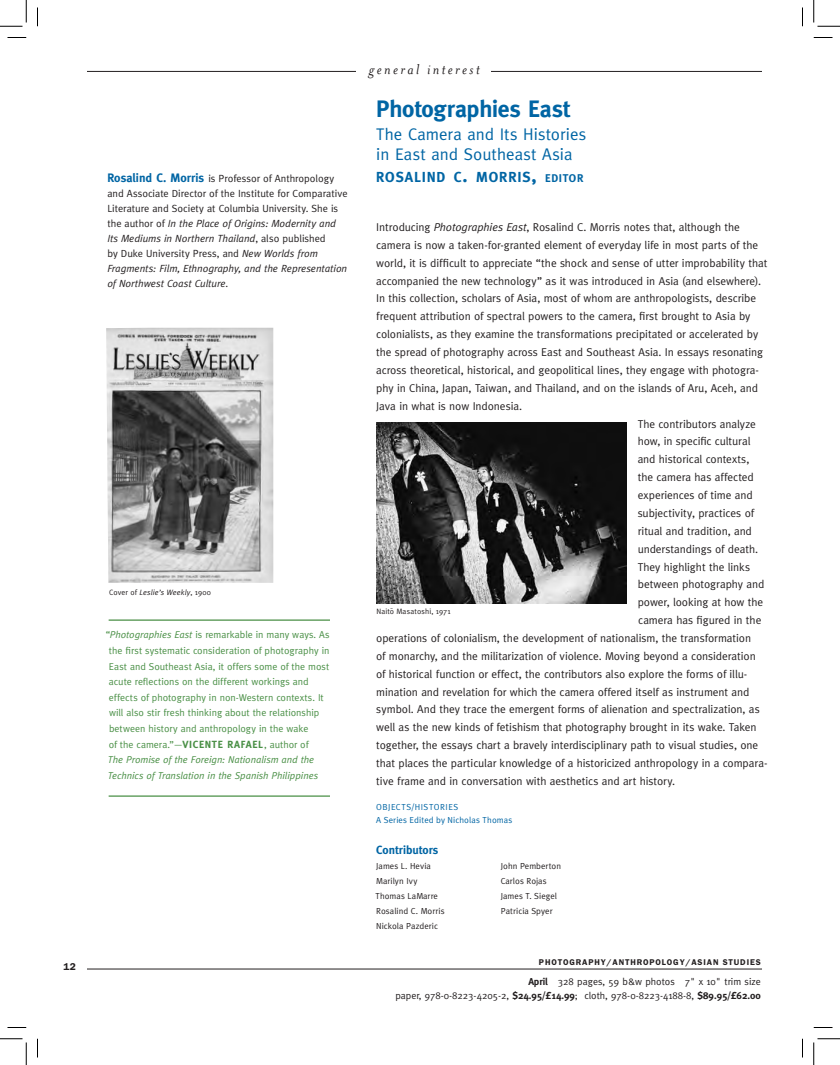
<style>
.page{position:relative;width:840px;height:1065px;background:#fff}
.page>*{position:absolute;margin:0;border:0;box-sizing:border-box;transform-origin:0 0}
.t1{font:700 23.75px "Meta";letter-spacing:-.01em;color:#0065a4}
.t2{font:16.88px/20px "Meta";letter-spacing:.005em;color:#0065a4}
.t3{font:italic 16.25px "Mrs Eaves";letter-spacing:.145em;color:#231f20}
.t4{font:700 14.5px "Meta";letter-spacing:.055em;color:#0065a4}
.t5{font:700 11.88px "Meta";letter-spacing:.005em;color:#0065a4}
.t6{font:11.38px "Meta";letter-spacing:-.005em;color:#231f20}
.t7{font:10.38px/15px "Meta";color:#231f20}
.t8{font:10px/15.6px "Meta";color:#498f45}
.t9{font:10px/13.8px "Meta";color:#231f20;text-align:right}
.t10{font:600 10px "Franklin Gothic";color:#231f20}
.t11{font:8.75px/15px "Meta";letter-spacing:.005em;color:#231f20}
.t12{font:8.75px/12.5px "Meta";letter-spacing:.02em;color:#0065a4}
.t13{font:600 8.38px "Franklin Gothic";letter-spacing:.1em;color:#231f20}
.t14{font:italic 7.75px "Meta";letter-spacing:.015em;color:#231f20}
.t15{font:7.75px "Meta";letter-spacing:.02em;color:#231f20}
.s1{font-weight:700;font-size:12.25px;color:#0065a4}
.s2{font-style:italic}
.s3{font-style:normal}
.s4{font-weight:700;font-size:10.38px}
.s5{font-size:19.38px}
.s6{font-size:11.25px}
.s7{font-weight:700}
</style>
<div class="page">
<hr style="left:87px;top:969px;width:675px;height:1px;background:#231f20">
<hr style="left:87px;top:71px;width:675px;height:1px;background:#231f20">
<div style="left:356px;top:51px;width:134px;height:32px;background:#fff"></div>
<hr style="left:109px;top:619px;width:221px;height:2px;background:#498f45">
<hr style="left:109px;top:795px;width:221px;height:2px;background:#498f45">
<img style="left:377px;top:422px;width:250px;height:182px">
<img style="left:106px;top:328px;width:167px;height:255px">
<svg style="left:8px;top:37px;width:18px;height:1px"></svg>
<svg style="left:814px;top:37px;width:18px;height:1px"></svg>
<svg style="left:8px;top:1027px;width:18px;height:1px"></svg>
<svg style="left:814px;top:1027px;width:18px;height:1px"></svg>
<svg style="left:37px;top:8px;width:1px;height:18px"></svg>
<svg style="left:37px;top:1039px;width:1px;height:19px"></svg>
<svg style="left:802px;top:8px;width:1px;height:18px"></svg>
<svg style="left:802px;top:1039px;width:1px;height:19px"></svg>
<svg style="left:0;top:0;width:27px;height:27px"></svg>
<svg style="left:0;top:1039px;width:27px;height:26px"></svg>
<svg style="left:814px;top:0;width:26px;height:27px"></svg>
<svg style="left:814px;top:1039px;width:26px;height:26px"></svg>
<p class="t10" style="left:63px;top:960px;width:14px">12</p>
<p class="t7" style="left:107px;top:171px;width:242px"><span class="s1">Rosalind C. Morris</span> is Professor of Anthropology and Associate Director of the Institute for Comparative Literature and Society at Columbia University. She is the author of <span class="s2">In the Place of Origins: Modernity and Its Mediums in Northern Thailand</span>, also published<br>by Duke University Press, and <span class="s2">New Worlds from Fragments: Film, Ethnography, and the Representation of Northwest Coast Culture</span>.</p>
<p class="t14" style="left:109px;top:588px;width:103px"><span class="s3">Cover of</span> Leslie’s Weekly<span class="s3">, 1900</span></p>
<p class="t8" style="left:106px;top:627px;width:226px">“<span class="s2">Photographies East</span> is remarkable in many ways. As the first systematic consideration of photography in East and Southeast Asia, it offers some of the most acute reflections on the different workings and effects of photography in non-Western contexts. It will also stir fresh thinking about the relationship between history and anthropology in the wake<br>of the camera.”—<span class="s4">Vicente Rafael</span>, author of<br><span class="s2">The Promise of the Foreign: Nationalism and the Technics of Translation in the Spanish Philippines</span></p>
<h3 class="t3" style="left:369px;top:61px;width:112px">general interest</h3>
<h1 class="t1" style="left:376px;top:96px;width:196px">Photographies East</h1>
<h2 class="t2" style="left:376px;top:124px;width:212px">The Camera and Its Histories in East and Southeast Asia</h2>
<p class="t4" style="left:376px;top:168px;width:209px">ROSALIND C<span class="s5">.</span> MORRIS<span class="s5">,</span> <span class="s6">EDITOR</span></p>
<p class="t6" style="left:376px;top:220px;width:365px">Introducing <span class="s2">Photographies East</span>, Rosalind C. Morris notes that, although the</p>
<p class="t6" style="left:376px;top:238px;width:384px">camera is now a taken-for-granted element of everyday life in most parts of the</p>
<p class="t6" style="left:376px;top:256px;width:393px">world, it is difficult to appreciate “the shock and sense of utter improbability that</p>
<p class="t6" style="left:376px;top:274px;width:386px">accompanied the new technology” as it was introduced in Asia (and elsewhere).</p>
<p class="t6" style="left:376px;top:292px;width:382px">In this collection, scholars of Asia, most of whom are anthropologists, describe</p>
<p class="t6" style="left:376px;top:310px;width:376px">frequent attribution of spectral powers to the camera, first brought to Asia by</p>
<p class="t6" style="left:376px;top:328px;width:384px">colonialists, as they examine the transformations precipitated or accelerated by</p>
<p class="t6" style="left:376px;top:346px;width:388px">the spread of photography across East and Southeast Asia. In essays resonating</p>
<p class="t6" style="left:376px;top:363px;width:384px">across theoretical, historical, and geopolitical lines, they engage with photogra-</p>
<p class="t6" style="left:376px;top:381px;width:383px">phy in China, Japan, Taiwan, and Thailand, and on the islands of Aru, Aceh, and</p>
<p class="t6" style="left:376px;top:399px;width:147px">Java in what is now Indonesia.</p>
<p class="t6" style="left:638px;top:417px;width:120px">The contributors analyze</p>
<p class="t6" style="left:638px;top:435px;width:114px">how, in specific cultural</p>
<p class="t6" style="left:638px;top:453px;width:113px">and historical contexts,</p>
<p class="t6" style="left:638px;top:471px;width:118px">the camera has affected</p>
<p class="t6" style="left:638px;top:489px;width:117px">experiences of time and</p>
<p class="t6" style="left:638px;top:506px;width:118px">subjectivity, practices of</p>
<p class="t6" style="left:638px;top:524px;width:116px">ritual and tradition, and</p>
<p class="t6" style="left:638px;top:542px;width:122px">understandings of death.</p>
<p class="t6" style="left:638px;top:560px;width:114px">They highlight the links</p>
<p class="t6" style="left:638px;top:578px;width:128px">between photography and</p>
<p class="t6" style="left:638px;top:596px;width:127px">power, looking at how the</p>
<p class="t6" style="left:638px;top:614px;width:125px">camera has figured in the</p>
<p class="t6" style="left:376px;top:631px;width:376px">operations of colonialism, the development of nationalism, the transformation</p>
<p class="t6" style="left:376px;top:649px;width:381px">of monarchy, and the militarization of violence. Moving beyond a consideration</p>
<p class="t6" style="left:376px;top:667px;width:373px">of historical function or effect, the contributors also explore the forms of illu-</p>
<p class="t6" style="left:376px;top:685px;width:375px">mination and revelation for which the camera offered itself as instrument and</p>
<p class="t6" style="left:376px;top:703px;width:385px">symbol. And they trace the emergent forms of alienation and spectralization, as</p>
<p class="t6" style="left:376px;top:721px;width:382px">well as the new kinds of fetishism that photography brought in its wake. Taken</p>
<p class="t6" style="left:376px;top:739px;width:384px">together, the essays chart a bravely interdisciplinary path to visual studies, one</p>
<p class="t6" style="left:376px;top:757px;width:393px">that places the particular knowledge of a historicized anthropology in a compara-</p>
<p class="t6" style="left:376px;top:774px;width:300px">tive frame and in conversation with aesthetics and art history.</p>
<p class="t12" style="left:376px;top:801px;width:12px">Objects</p>
<p class="t15" style="left:376px;top:606px;width:76px">Nait¯o Masatoshi, 1971</p>
<p class="t12" style="left:376px;top:801px;width:138px;text-indent:36px">/Histories<br>A Series Edited by Nicholas Thomas</p>
<p class="t5" style="left:376px;top:843px;width:64px">Contributors</p>
<p class="t11" style="left:376px;top:859px;width:71px">James L. Hevia<br>Marilyn Ivy<br>Thomas LaMarre<br>Rosalind C. Morris<br>Nickola Pazderic</p>
<p class="t11" style="left:501px;top:859px;width:62px">John Pemberton<br>Carlos Rojas<br>James T. Siegel<br>Patricia Spyer</p>
<p class="t13" style="left:539px;top:957px;width:223px">PHOTOGRAPHY/ANTHROPOLOGY/ASIAN STUDIES</p>
<p class="t9" style="left:395px;top:974px;width:367px"><span class="s7">April</span> 328 pages, 59 b&amp;w photos 7" x 10" trim size<br>paper, 978-0-8223-4205-2, <span class="s7">$24.95/£14.99</span>; cloth, 978-0-8223-4188-8, <span class="s7">$89.95/£62.00</span></p>
</div>
